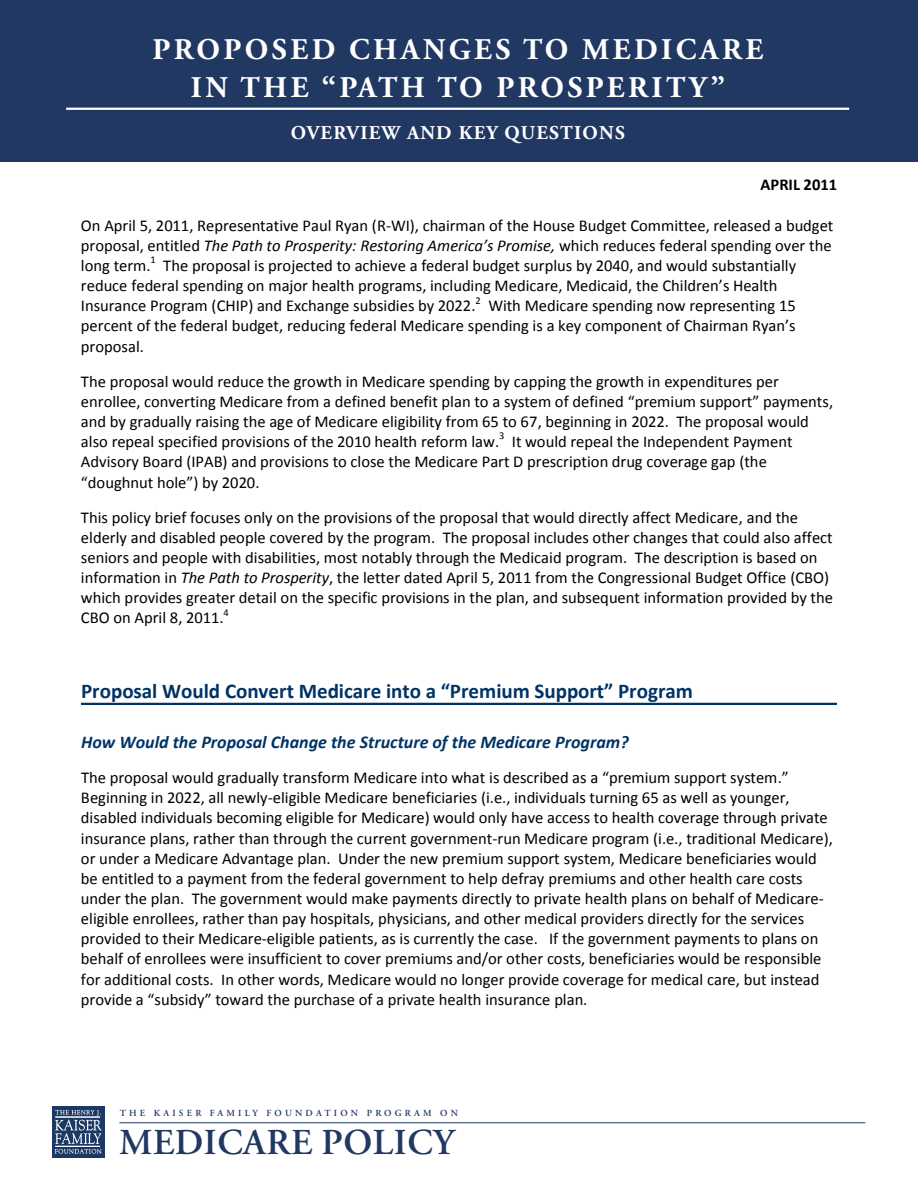
<style>
.page{position:relative;width:918px;height:1188px;background:#fff}
.page>*{position:absolute;margin:0;border:0;box-sizing:border-box;transform-origin:0 0}
.t1{font:600 36.45px "Adobe Garamond Pro";letter-spacing:.015em;color:#213863}
.t2{font:700 30px/37.5px "Adobe Garamond Pro";letter-spacing:.115em;color:#fff;text-align:center}
.t3{font:italic 700 27px/33px "Calibri";color:#fff;text-align:center}
.t4{font:700 21px "Calibri";color:#036}
.t5{font:700 19.5px "Adobe Garamond Pro";letter-spacing:.065em;color:#fff}
.t6{font:italic 700 18px "Calibri";color:#036}
.t7{font:16.5px/20.1px "Calibri";color:#000}
.t8{font:700 16.5px "Calibri";color:#000}
.t9{font:10.5px "Calibri";color:#000}
.t10{font:600 9.3px "Adobe Garamond Pro";letter-spacing:.345em;color:#213863}
.s1{font-style:italic}
</style>
<div class="page">
<div style="left:0;top:0;width:918px;height:162px;background:#213863"></div>
<hr style="left:66px;top:108px;width:783px;height:2px;background:#fff">
<hr style="left:119px;top:1122px;width:746px;height:1px;background:#213863">
<div style="left:52px;top:1106px;width:52px;height:52px;background:#1c3864"></div>
<svg style="left:55px;top:1110px;width:47px;height:44px"></svg>
<hr style="left:55px;top:1117px;width:45px;height:1px;background:#fff">
<hr style="left:55px;top:1146px;width:45px;height:1px;background:#fff">
<hr style="left:81px;top:703px;width:756px;height:2px;background:#036">
<p class="t2" style="left:152px;top:32px;width:612px">PROPOSED CHANGES TO MEDICARE<br>IN THE “PATH TO PROSPERITY”</p>
<p class="t5" style="left:291px;top:121px;width:336px">OVERVIEW AND KEY QUESTIONS</p>
<p class="t3" style="left:134px;top:73px;width:651px">Proposed Changes to Medicare in the “Path to Prosperity”<br>Overview and Key Questions</p>
<p class="t8" style="left:760px;top:174px;width:78px">APRIL 2011</p>
<p class="t7" style="left:81px;top:215px;width:754px;text-align:justify">On April 5, 2011, Representative Paul Ryan (R-WI), chairman of the House Budget Committee, released a budget proposal, entitled <span class="s1">The Path to Prosperity: Restoring America’s Promise,</span> which reduces federal spending over the long term.</p>
<p class="t9" style="left:151px;top:253px;width:7px">1</p>
<p class="t7" style="left:81px;top:255px;width:717px;text-indent:82px">The proposal is projected to achieve a federal budget surplus by 2040, and would substantially reduce federal spending on major health programs, including Medicare, Medicaid, the Children’s Health<br>Insurance Program (CHIP) and Exchange subsidies by 2022.</p>
<p class="t9" style="left:476px;top:294px;width:7px">2</p>
<p class="t7" style="left:81px;top:296px;width:716px;text-align:justify;text-indent:407px">With Medicare spending now representing 15 percent of the federal budget, reducing federal Medicare spending is a key component of Chairman Ryan’s proposal.</p>
<p class="t7" style="left:81px;top:371px;width:754px">The proposal would reduce the growth in Medicare spending by capping the growth in expenditures per enrollee, converting Medicare from a defined benefit plan to a system of defined “premium support” payments, and by gradually raising the age of Medicare eligibility from 65 to 67, beginning in 2022. The proposal would also repeal specified provisions of the 2010 health reform law.</p>
<p class="t9" style="left:499px;top:429px;width:7px">3</p>
<p class="t7" style="left:81px;top:431px;width:713px;text-indent:431px">It would repeal the Independent Payment<br>Advisory Board (IPAB) and provisions to close the Medicare Part D prescription drug coverage gap (the “doughnut hole”) by 2020.</p>
<p class="t7" style="left:81px;top:507px;width:754px">This policy brief focuses only on the provisions of the proposal that would directly affect Medicare, and the elderly and disabled people covered by the program. The proposal includes other changes that could also affect seniors and people with disabilities, most notably through the Medicaid program. The description is based on information in <span class="s1">The Path to Prosperity</span>, the letter dated April 5, 2011 from the Congressional Budget Office (CBO) which provides greater detail on the specific provisions in the plan, and subsequent information provided by the CBO on April 8, 2011.</p>
<p class="t9" style="left:224px;top:606px;width:7px">4</p>
<p class="t4" style="left:81px;top:678px;width:614px">Proposal Would Convert Medicare into a “Premium Support” Program</p>
<p class="t6" style="left:81px;top:730px;width:549px">How Would the Proposal Change the Structure of the Medicare Program?</p>
<p class="t7" style="left:81px;top:768px;width:754px">The proposal would gradually transform Medicare into what is described as a “premium support system.” Beginning in 2022, all newly-eligible Medicare beneficiaries (i.e., individuals turning 65 as well as younger, disabled individuals becoming eligible for Medicare) would only have access to health coverage through private insurance plans, rather than through the current government-run Medicare program (i.e., traditional Medicare), or under a Medicare Advantage plan. Under the new premium support system, Medicare beneficiaries would be entitled to a payment from the federal government to help defray premiums and other health care costs under the plan. The government would make payments directly to private health plans on behalf of Medicare&shy;eligible enrollees, rather than pay hospitals, physicians, and other medical providers directly for the services provided to their Medicare-eligible patients, as is currently the case. If the government payments to plans on behalf of enrollees were insufficient to cover premiums and/or other costs, beneficiaries would be responsible for additional costs. In other words, Medicare would no longer provide coverage for medical care, but instead provide a “subsidy” toward the purchase of a private health insurance plan.</p>
<p class="t10" style="left:120px;top:1108px;width:340px">THE KAISER FAMILY FOUNDATION PROGRAM ON</p>
<p class="t1" style="left:119px;top:1122px;width:337px">MEDICARE POLICY</p>
</div>
